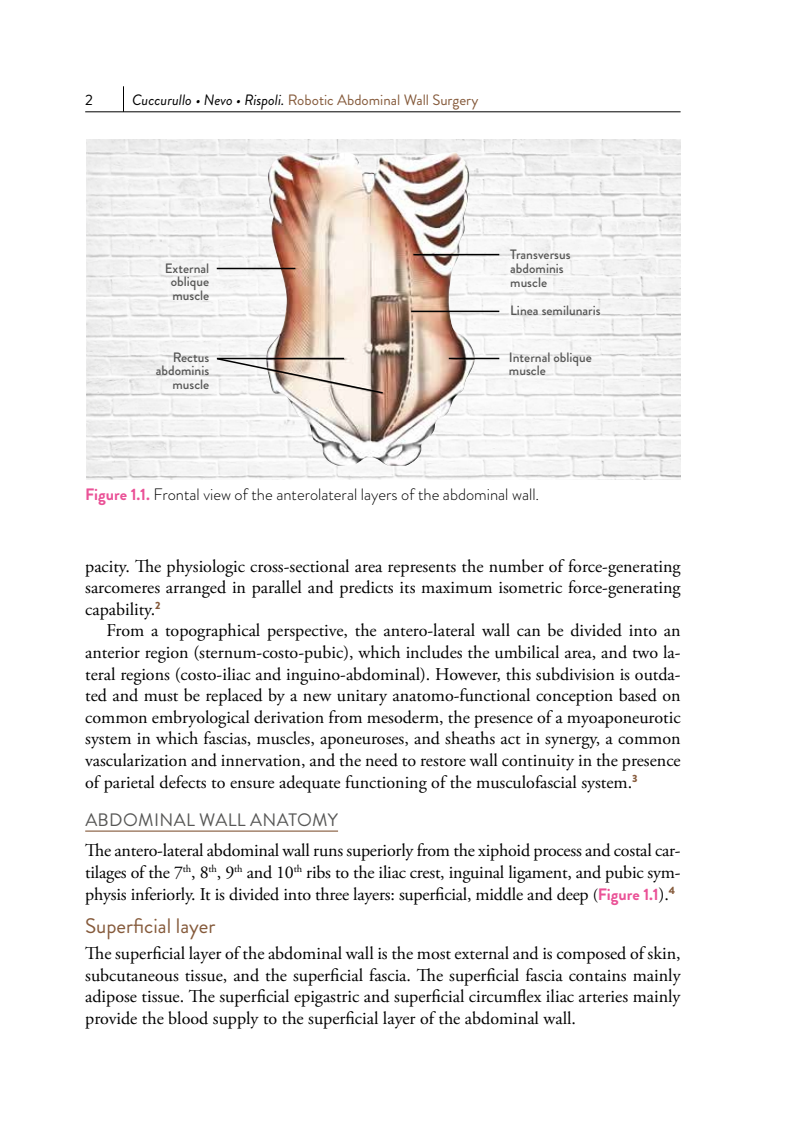
<style>
.page{position:relative;width:808px;height:1127px;background:#fff}
.page>*{position:absolute;margin:0;border:0;box-sizing:border-box;transform-origin:0 0}
.t1{font:21px "Brandon Grotesque";color:#855a3b}
.t2{font:18px/21.6px "Adobe Garamond Pro";color:#000;text-align:justify}
.t3{font:18px "Brandon Grotesque";letter-spacing:.02em;color:#575756}
.t4{font:300 16.5px "Brandon Grotesque";color:#000}
.t5{font:15px "Brandon Grotesque";color:#855a3b}
.t6{font:15px "Brandon Grotesque";color:#000}
.t7{font:500 13.65px/13.6px "Brandon Grotesque";color:#575756}
.s1{font-style:italic;color:#000}
.s2{font-weight:700;color:#ea5297}
.s3{font-size:16.5px}
.s4{font-family:"Brandon Grotesque";font-weight:700;font-size:16.5px;color:#ea5297}
</style>
<div class="page">
<hr style="left:85px;top:111px;width:595px;height:1px;background:#000">
<svg style="left:123px;top:86px;width:1px;height:26px"></svg>
<hr style="left:85px;top:830px;width:253px;height:2px;background:#855a3b">
<img style="left:86px;top:139px;width:594px;height:341px">
<img style="left:266px;top:151px;width:209px;height:314px">
<hr style="left:217px;top:268px;width:78px;height:1px;background:#000">
<svg style="left:215px;top:357px;width:169px;height:38px"></svg>
<hr style="left:413px;top:254px;width:86px;height:1px;background:#000">
<hr style="left:411px;top:311px;width:88px;height:1px;background:#000">
<hr style="left:449px;top:358px;width:50px;height:1px;background:#000">
<p class="t6" style="left:85px;top:90px;width:9px">2</p>
<p class="t5" style="left:132px;top:90px;width:348px"><span class="s1">Cuccurullo • Nevo • Rispoli.</span> Robotic Abdominal Wall Surgery</p>
<p class="t7" style="left:165px;top:261px;width:46px;text-align:center">External oblique muscle</p>
<p class="t7" style="left:156px;top:350px;width:55px;text-align:right">Rectus abdominis muscle</p>
<p class="t7" style="left:510px;top:248px;width:62px">Transversus abdominis muscle</p>
<p class="t7" style="left:510px;top:304px;width:92px">Linea semilunaris</p>
<p class="t7" style="left:509px;top:350px;width:85px">Internal oblique muscle</p>
<p class="t4" style="left:85px;top:483px;width:455px"><span class="s2">Figure 1.1.</span> Frontal view of the anterolateral layers of the abdominal wall.</p>
<p class="t2" style="left:85px;top:556px;width:597px">pacity. The physiologic cross-sectional area represents the number of force-generating sarcomeres arranged in parallel and predicts its maximum isometric force-generating capability.<sup>2</sup></p>
<p class="t2" style="left:85px;top:620px;width:597px;text-indent:21px">From a topographical perspective, the antero-lateral wall can be divided into an anterior region (sternum-costo-pubic), which includes the umbilical area, and two la&shy;teral regions (costo-iliac and inguino-abdominal). However, this subdivision is outda&shy;ted and must be replaced by a new unitary anatomo-functional conception based on common embryological derivation from mesoderm, the presence of a myoaponeurotic system in which fascias, muscles, aponeuroses, and sheaths act in synergy, a common vascularization and innervation, and the need to restore wall continuity in the presence of parietal defects to ensure adequate functioning of the musculofascial system.<sup>3</sup></p>
<p class="t3" style="left:85px;top:808px;width:254px">ABDOMINAL WALL ANATOMY</p>
<p class="t2" style="left:85px;top:840px;width:597px">The antero-lateral abdominal wall runs superiorly from the xiphoid process and costal car&shy;tilages of the 7<sup>th</sup>, 8<sup>th</sup>, 9<sup>th</sup> and 10<sup>th</sup> ribs to the iliac crest, inguinal ligament, and pubic sym&shy;physis inferiorly. It is divided into three layers: superficial, middle and deep <span class="s3">(</span><span class="s4">Figure 1.1</span>).<sup>4</sup></p>
<p class="t1" style="left:85px;top:912px;width:132px">Superficial layer</p>
<p class="t2" style="left:85px;top:943px;width:597px">The superficial layer of the abdominal wall is the most external and is composed of skin, subcutaneous tissue, and the superficial fascia. The superficial fascia contains mainly adipose tissue. The superficial epigastric and superficial circumflex iliac arteries mainly provide the blood supply to the superficial layer of the abdominal wall.</p>
</div>
